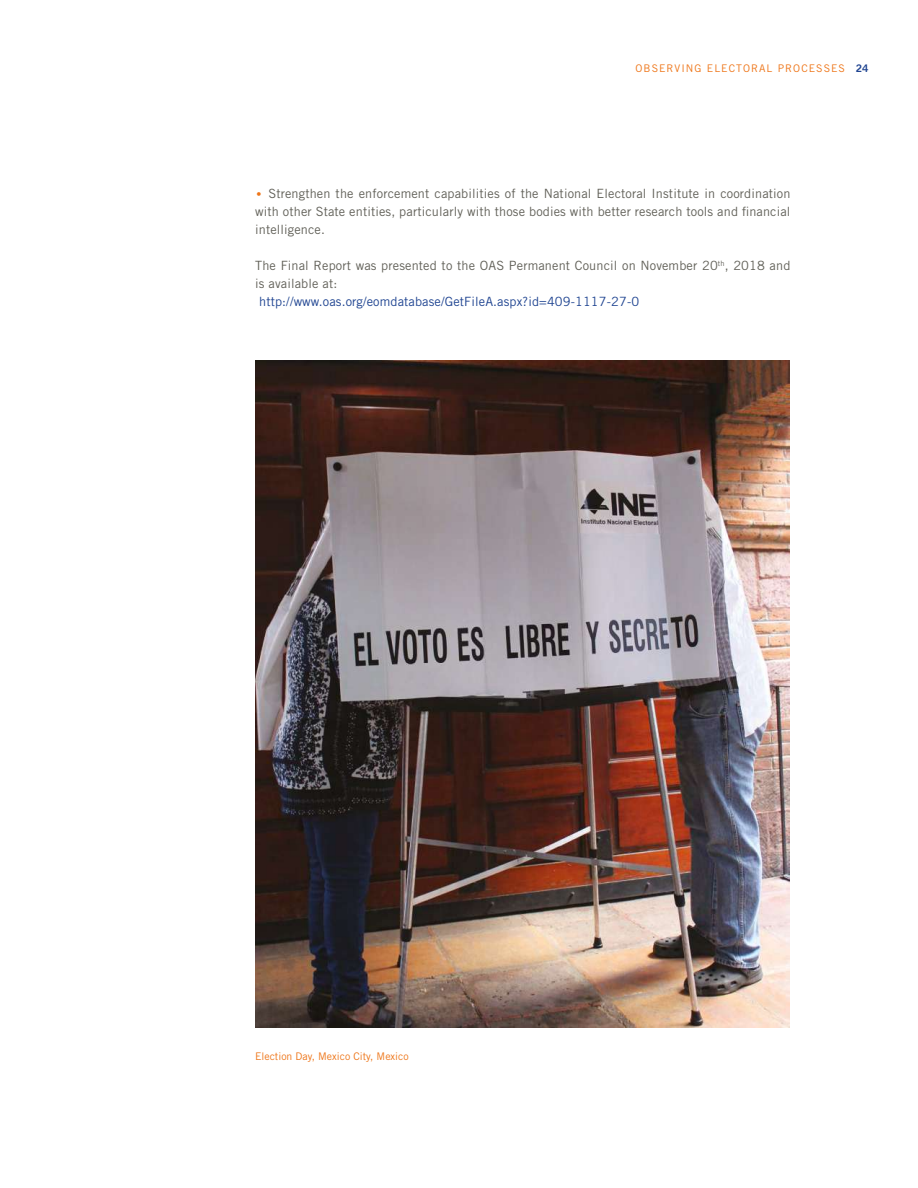
<style>
.page{position:relative;width:918px;height:1188px;background:#fff}
.page>*{position:absolute;margin:0;border:0;box-sizing:border-box;transform-origin:0 0}
.t1{font:12.75px/18px "Trade Gothic LT Std";letter-spacing:.01em;color:#616058;text-align:justify}
.t2{font:12.75px "Trade Gothic LT Std";letter-spacing:.01em;color:#1f4491}
.t3{font:10.5px "Trade Gothic LT Std";letter-spacing:.09em;color:#ee7518}
.t4{font:10.5px "Trade Gothic LT Std";color:#ee7518}
.s1{font-family:"Trade Gothic LT Std Bd 2";color:#1f4491}
.s2{font-weight:700;font-stretch:expanded;font-size:21px;color:#ee7518}
</style>
<div class="page">
<img style="left:255px;top:360px;width:534px;height:667px">
<p class="t3" style="left:636px;top:62px;width:235px">OBSERVING ELECTORAL PROCESSES <span class="s1">24</span></p>
<p class="t1" style="left:255px;top:184px;width:537px"><span class="s2">·</span> Strengthen the enforcement capabilities of the National Electoral Institute in coordination with other State entities, particularly with those bodies with better research tools and financial intelligence.</p>
<p class="t1" style="left:255px;top:256px;width:537px">The Final Report was presented to the OAS Permanent Council on November 20<sup>th</sup>, 2018 and is available at:</p>
<p class="t2" style="left:259px;top:294px;width:382px">http://www.oas.org/eomdatabase/GetFileA.aspx?id=409-1117-27-0</p>
<p class="t4" style="left:255px;top:1050px;width:155px">Election Day, Mexico City, Mexico</p>
</div>
